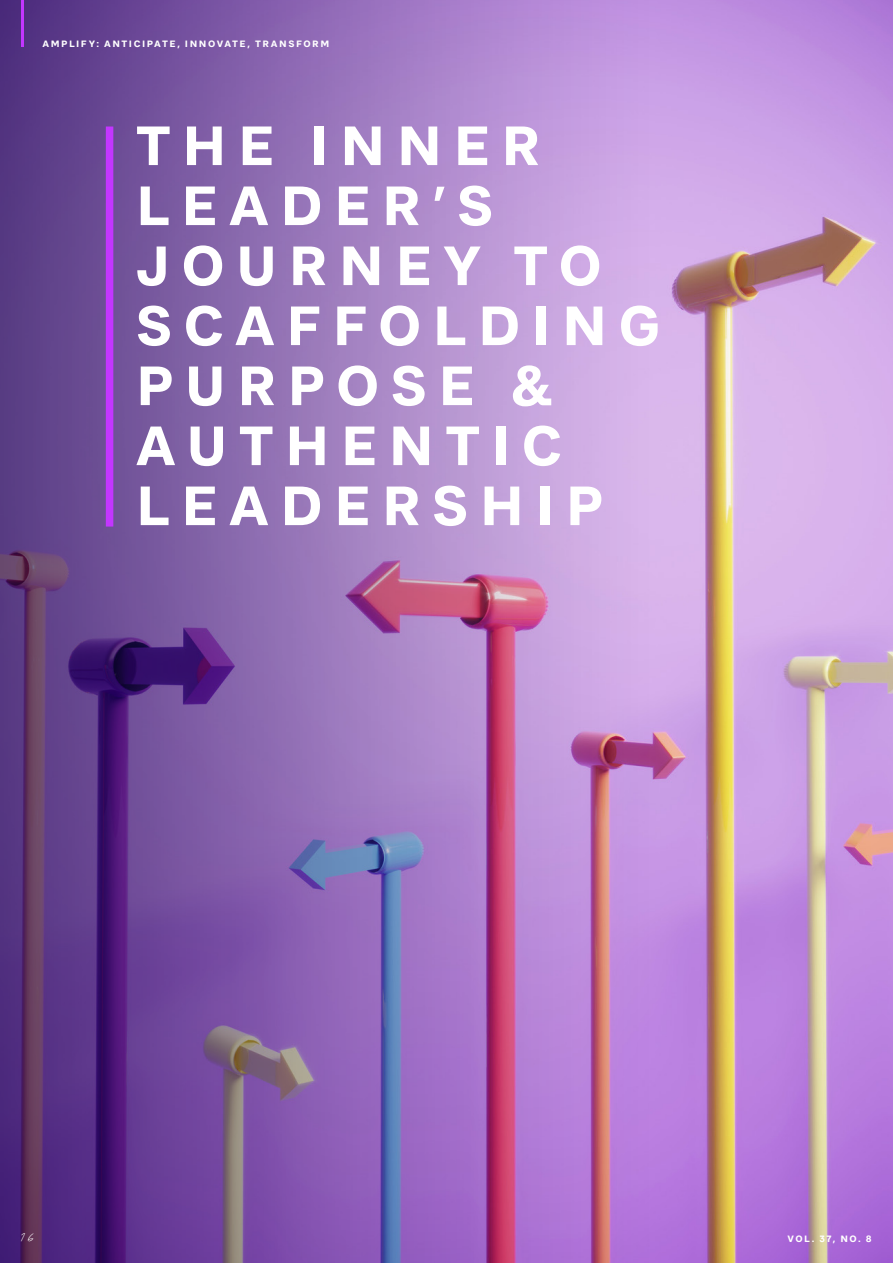
<style>
.page{position:relative;width:893px;height:1263px;background:#fff}
.page>*{position:absolute;margin:0;border:0;box-sizing:border-box;transform-origin:0 0}
.AR_MAIN_HEADING_2_36_40pt{font:700 54px/60px "CA Saygon Text";letter-spacing:.2em;color:#fff}
.GEN_PAGE_NUMBER_LEFT_10_10{font:15px "ADL Notes";color:#fff}
.GEN_RUNNING_HEADER_TEXT_RL_6_7{font:700 9px "CA Saygon Text";letter-spacing:.165em;color:#fff}
.GEN_RUNNING_HEADER_TEXT_RR_6_7{font:700 9px "CA Saygon Text";letter-spacing:.17em;color:#fff}
</style>
<div class="page">
<img style="left:0;top:0;width:893px;height:1263px">
<div style="left:106px;top:126px;width:7px;height:401px;background:#c336ff"></div>
<hr style="left:21px;top:0;width:2px;height:47px;background:#c336ff">
<p class="GEN_RUNNING_HEADER_TEXT_RL_6_7" style="left:43px;top:37px;width:288px">AMPLIFY: ANTICIPATE, INNOVATE, TRANSFORM</p>
<p class="AR_MAIN_HEADING_2_36_40pt" style="left:136px;top:116px;width:526px">THE INNER<br>LEADER’S<br>JOURNEY TO<br>SCAFFOLDING<br>PURPOSE &amp;<br>AUTHENTIC<br>LEADERSHIP</p>
<p class="GEN_PAGE_NUMBER_LEFT_10_10" style="left:21px;top:1227px;width:14px">16</p>
<p class="GEN_RUNNING_HEADER_TEXT_RR_6_7" style="left:787px;top:1231px;width:86px">VOL. 37, NO. 8</p>
</div>
